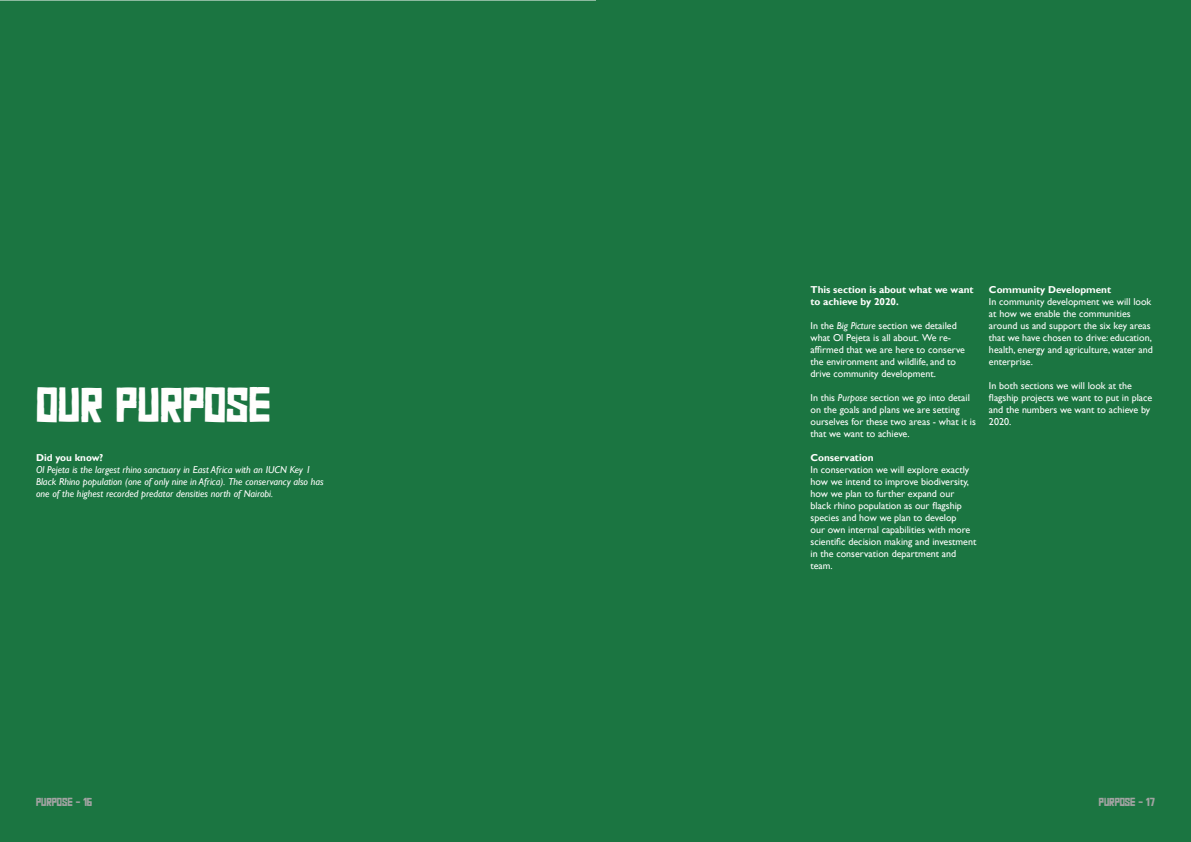
<style>
.page{position:relative;width:1191px;height:842px;background:#fff}
.page>*{position:absolute;margin:0;border:0;box-sizing:border-box;transform-origin:0 0}
.t1{font:38px "Earthwerk";color:#fffefd}
.t2{font:10px/12px "Gill Sans";color:#fffefd}
.t3{font:italic 10px/12px "Gill Sans";color:#fffefd}
.t4{font:700 10px/12px "Gill Sans";color:#fffefd}
.t5{font:9px "Earthwerk";color:#a2a3a2}
.s1{font-style:italic}
</style>
<div class="page">
<div style="left:0;top:1px;width:596px;height:841px;background:#1b7541"></div>
<div style="left:596px;top:1px;width:594px;height:841px;background:#1b7541"></div>
<h1 class="t1" style="left:36px;top:377px;width:236px">OUR PURPOSE</h1>
<p class="t4" style="left:36px;top:451px;width:69px">Did you know?</p>
<p class="t3" style="left:36px;top:463px;width:289px">Ol Pejeta is the largest rhino sanctuary in East Africa with an IUCN Key 1<br>Black Rhino population (one of only nine in Africa). The conservancy also has one of the highest recorded predator densities north of Nairobi.</p>
<p class="t4" style="left:810px;top:283px;width:165px">This section is about what we want to achieve by 2020.</p>
<p class="t2" style="left:810px;top:319px;width:156px">In the <span class="s1">Big Picture</span> section we detailed what Ol Pejeta is all about. We re&shy;affirmed that we are here to conserve the environment and wildlife, and to drive community development.</p>
<p class="t2" style="left:810px;top:391px;width:167px">In this <span class="s1">Purpose</span> section we go into detail on the goals and plans we are setting ourselves for these two areas - what it is that we want to achieve.</p>
<p class="t4" style="left:810px;top:451px;width:64px">Conservation</p>
<p class="t2" style="left:810px;top:463px;width:167px">In conservation we will explore exactly how we intend to improve biodiversity, how we plan to further expand our black rhino population as our flagship species and how we plan to develop<br>our own internal capabilities with more scientific decision making and investment in the conservation department and team.</p>
<p class="t4" style="left:989px;top:283px;width:124px">Community Development</p>
<p class="t2" style="left:989px;top:295px;width:165px">In community development we will look at how we enable the communities around us and support the six key areas that we have chosen to drive: education, health, energy and agriculture, water and enterprise.</p>
<p class="t2" style="left:989px;top:379px;width:165px">In both sections we will look at the flagship projects we want to put in place and the numbers we want to achieve by<br>2020.</p>
<p class="t5" style="left:36px;top:796px;width:58px">PURPOSE - 16</p>
<p class="t5" style="left:1098px;top:795px;width:58px">PURPOSE - 17</p>
</div>
